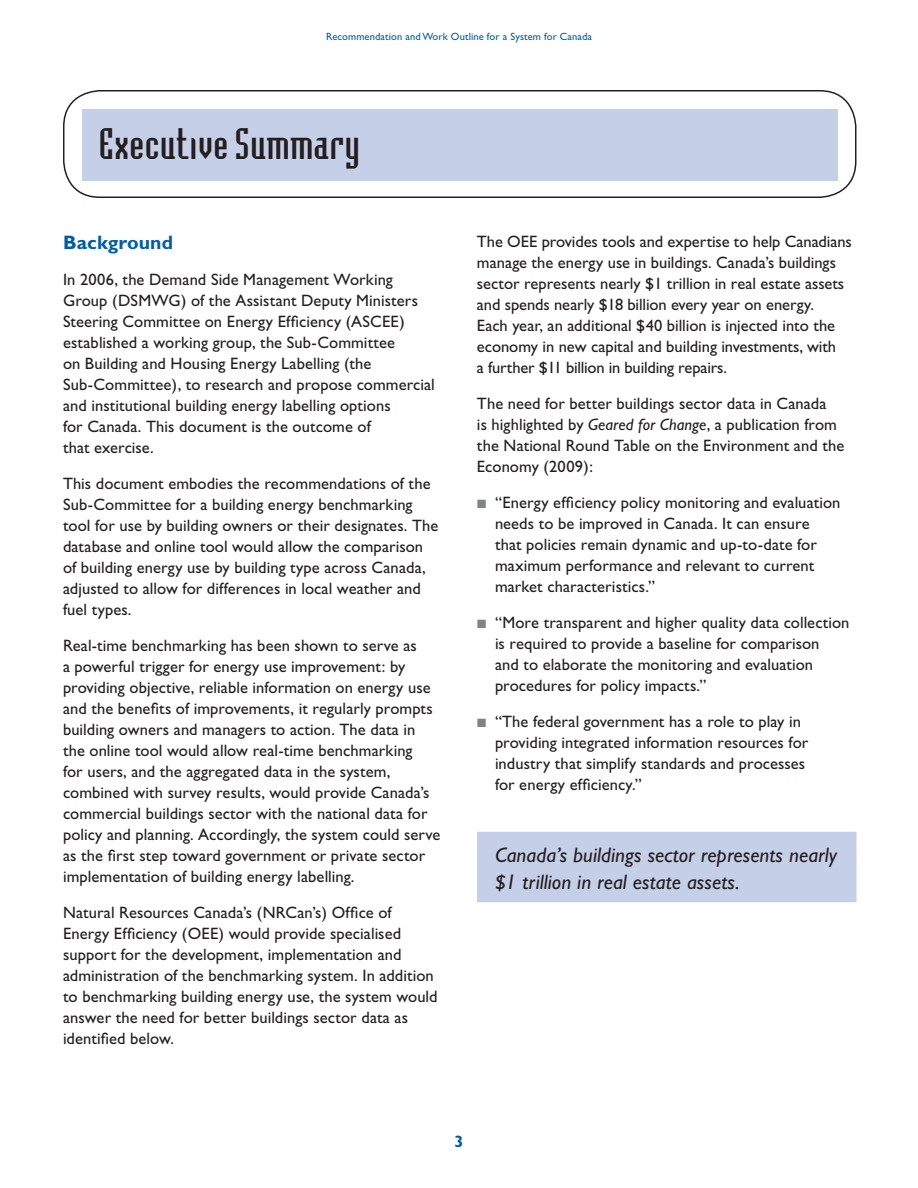
<style>
.page{position:relative;width:918px;height:1188px;background:#fff}
.page>*{position:absolute;margin:0;border:0;box-sizing:border-box;transform-origin:0 0}
.t1{font:40.5px "Badloc";letter-spacing:.03em;color:#231f20}
.t2{font:italic 21px/27px "Gill Sans";letter-spacing:.005em;color:#231f20}
.t3{font:700 19.5px "Gill Sans";letter-spacing:.005em;color:#015dab}
.t4{font:16.5px/21px "Gill Sans";letter-spacing:.005em;color:#231f20}
.t5{font:700 16.5px "Gill Sans";color:#015dab}
.t6{font:10.5px "Gill Sans";letter-spacing:.01em;color:#015dab}
.s1{font-style:italic}
.s2{color:#808285}
</style>
<div class="page">
<div style="left:63px;top:90px;width:793px;height:108px;border:2px solid #231f20;border-radius:36px"></div>
<div style="left:82px;top:109px;width:756px;height:72px;background:#c6cfe8"></div>
<div style="left:477px;top:832px;width:379px;height:30px;background:#c6cfe8"></div>
<div style="left:477px;top:860px;width:379px;height:42px;background:#c6cfe8"></div>
<p class="t6" style="left:326px;top:32px;width:267px">Recommendation and Work Outline for a System for Canada</p>
<h1 class="t1" style="left:99px;top:128px;width:262px">Executive Summary</h1>
<p class="t3" style="left:63px;top:236px;width:112px">Background</p>
<p class="t4" style="left:63px;top:271px;width:373px">In 2006, the Demand Side Management Working Group (DSMWG) of the Assistant Deputy Ministers Steering Committee on Energy Efficiency (ASCEE) established a working group, the Sub-Committee<br>on Building and Housing Energy Labelling (the Sub-Committee), to research and propose commercial and institutional building energy labelling options<br>for Canada. This document is the outcome of<br>that exercise.</p>
<p class="t4" style="left:63px;top:475px;width:377px">This document embodies the recommendations of the Sub-Committee for a building energy benchmarking tool for use by building owners or their designates. The database and online tool would allow the comparison of building energy use by building type across Canada, adjusted to allow for differences in local weather and fuel types.</p>
<p class="t4" style="left:63px;top:637px;width:379px">Real-time benchmarking has been shown to serve as<br>a powerful trigger for energy use improvement: by providing objective, reliable information on energy use and the benefits of improvements, it regularly prompts building owners and managers to action. The data in the online tool would allow real-time benchmarking<br>for users, and the aggregated data in the system, combined with survey results, would provide Canada’s commercial buildings sector with the national data for policy and planning. Accordingly, the system could serve as the first step toward government or private sector implementation of building energy labelling.</p>
<p class="t4" style="left:63px;top:904px;width:376px">Natural Resources Canada’s (NRCan’s) Office of Energy Efficiency (OEE) would provide specialised support for the development, implementation and administration of the benchmarking system. In addition to benchmarking building energy use, the system would answer the need for better buildings sector data as identified below.</p>
<p class="t4" style="left:477px;top:232px;width:377px">The OEE provides tools and expertise to help Canadians manage the energy use in buildings. Canada’s buildings sector represents nearly $1 trillion in real estate assets and spends nearly $18 billion every year on energy.<br>Each year, an additional $40 billion is injected into the economy in new capital and building investments, with<br>a further $11 billion in building repairs.</p>
<p class="t4" style="left:477px;top:394px;width:369px">The need for better buildings sector data in Canada<br>is highlighted by <span class="s1">Geared for Change</span>, a publication from the National Round Table on the Environment and the Economy (2009):</p>
<p class="t4" style="left:495px;top:493px;width:347px;text-indent:-18px"><span class="s2">■</span> “Energy efficiency policy monitoring and evaluation needs to be improved in Canada. It can ensure that policies remain dynamic and up-to-date for maximum performance and relevant to current market characteristics.”</p>
<p class="t4" style="left:495px;top:613px;width:356px;text-indent:-18px"><span class="s2">■</span> “More transparent and higher quality data collection is required to provide a baseline for comparison<br>and to elaborate the monitoring and evaluation procedures for policy impacts.”</p>
<p class="t4" style="left:495px;top:712px;width:315px;text-indent:-18px"><span class="s2">■</span> “The federal government has a role to play in providing integrated information resources for industry that simplify standards and processes for energy efficiency.”</p>
<p class="t2" style="left:495px;top:843px;width:343px">Canada’s buildings sector represents nearly $1 trillion in real estate assets.</p>
<p class="t5" style="left:454px;top:1135px;width:11px">3</p>
</div>
